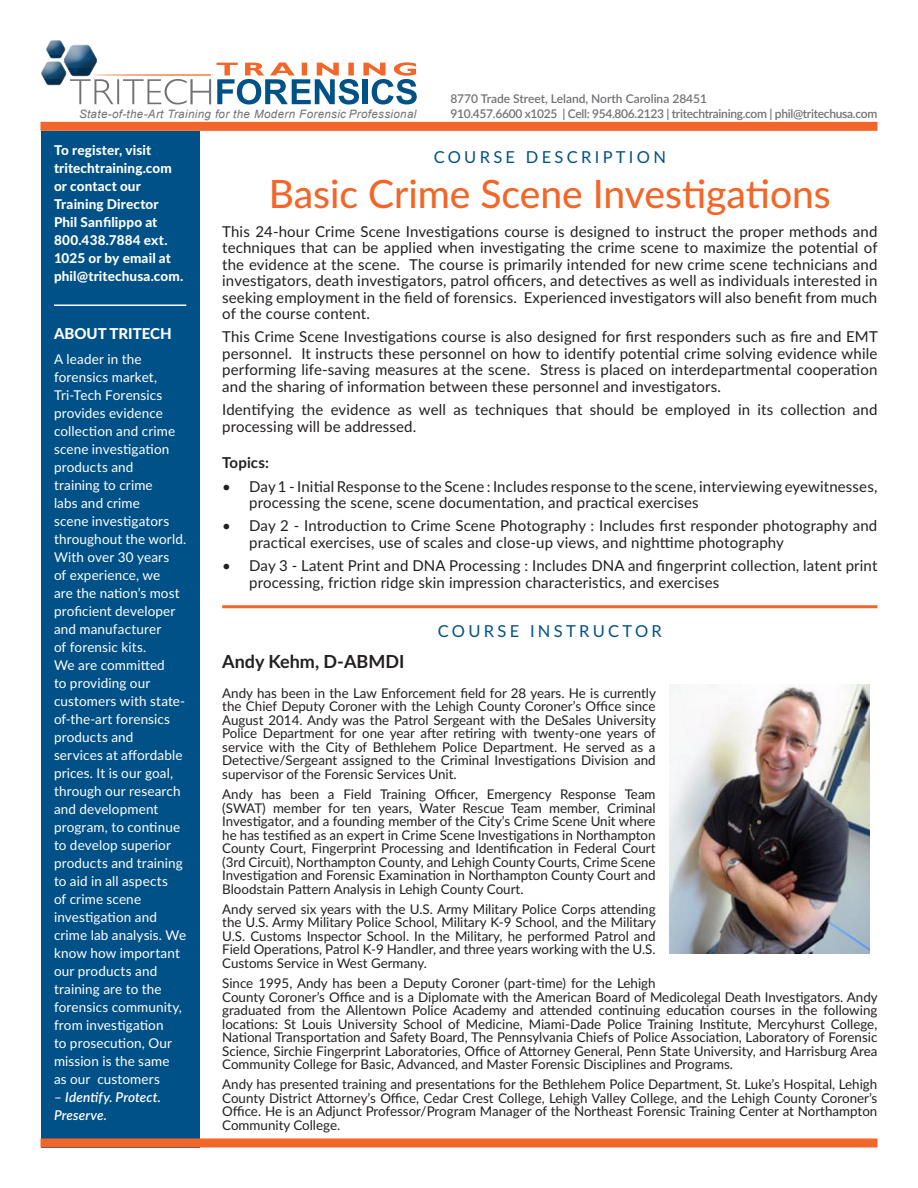
<style>
.page{position:relative;width:918px;height:1188px;background:#fff}
.page>*{position:absolute;margin:0;border:0;box-sizing:border-box;transform-origin:0 0}
.Head{font:500 39px "Lato";color:#f26729}
.t1{font:700 18px "Lato";color:#231f20}
.t2{font:16.5px "Lato";letter-spacing:.2em;color:#005187}
.t3{font:15px/16.5px "Lato";letter-spacing:.01em;color:#231f20}
.t4{font:800 15px "Lato";color:#fff}
.t5{font:700 15px "Lato";letter-spacing:.01em;color:#231f20}
.Paragraph_Text{font:13.5px/18px "Lato";letter-spacing:.01em;color:#fff}
.t6{font:800 13.5px/18px "Lato";letter-spacing:.01em;color:#fff}
.Paragraph_Text-2{font:italic 600 13.5px/18px "Lato";letter-spacing:.01em;color:#fff}
.t7{font:13.35px/13.5px "Lato";color:#231f20;text-align:justify}
.t8{font:600 12px "Lato";letter-spacing:-.025em;color:#717074}
.t9{font:600 12px "Lato";color:#717074}
.t10{font:italic 11.55px "Arial";letter-spacing:.03em;color:#717074}
.s1{font-weight:400;font-style:normal}
</style>
<div class="page">
<div style="left:41px;top:131px;width:159px;height:1017px;background:#005187"></div>
<svg style="left:46px;top:41px;width:165px;height:64px"></svg>
<svg style="left:46px;top:61px;width:20px;height:1px"></svg>
<svg style="left:41px;top:62px;width:25px;height:23px"></svg>
<hr style="left:94px;top:74px;width:117px;height:2px;background:#f26729">
<svg style="left:217px;top:62px;width:200px;height:43px"></svg>
<div style="left:40px;top:122px;width:838px;height:9px;background:#f26729"></div>
<hr style="left:54px;top:304px;width:132px;height:2px;background:#fff">
<div style="left:40px;top:1138px;width:838px;height:10px;background:#f26729"></div>
<img style="left:669px;top:685px;width:201px;height:269px">
<hr style="left:222px;top:605px;width:656px;height:3px;background:#f26729">
<p class="t10" style="left:79px;top:107px;width:339px">State-of-the-Art Training for the Modern Forensic Professional</p>
<p class="t9" style="left:450px;top:90px;width:258px">8770 Trade Street, Leland, North Carolina 28451</p>
<p class="t8" style="left:450px;top:105px;width:428px">910.457.6600 x1025 | Cell: 954.806.2123 | tritechtraining.com | phil@tritechusa.com</p>
<p class="t6" style="left:54px;top:141px;width:131px">To register, visit tritechtraining.com or contact our<br>Training Director<br>Phil Sanfilippo at<br>800.438.7884 ext.<br>1025 or by email at phil@tritechusa.com.</p>
<p class="t4" style="left:54px;top:322px;width:119px">ABOUT TRITECH</p>
<p class="Paragraph_Text" style="left:54px;top:349px;width:134px">A leader in the forensics market,<br>Tri-Tech Forensics provides evidence collection and crime scene investigation products and<br>training to crime<br>labs and crime<br>scene investigators throughout the world.<br>With over 30 years<br>of experience, we<br>are the nation’s most proficient developer and manufacturer<br>of forensic kits.<br>We are committed<br>to providing our customers with state&shy;of-the-art forensics products and<br>services at affordable prices. It is our goal, through our research and development program, to continue to develop superior products and training to aid in all aspects<br>of crime scene investigation and crime lab analysis. We know how important our products and training are to the forensics community, from investigation<br>to prosecution, Our mission is the same<br>as our customers</p>
<p class="Paragraph_Text-2" style="left:54px;top:1087px;width:109px"><span class="s1">–</span> Identify. Protect.<br>Preserve.</p>
<p class="t2" style="left:434px;top:145px;width:234px">COURSE DESCRIPTION</p>
<p class="Head" style="left:269px;top:166px;width:564px">Basic Crime Scene Investigations</p>
<p class="t3" style="left:222px;top:222px;width:657px;text-align:justify">This 24-hour Crime Scene Investigations course is designed to instruct the proper methods and techniques that can be applied when investigating the crime scene to maximize the potential of the evidence at the scene. The course is primarily intended for new crime scene technicians and investigators, death investigators, patrol officers, and detectives as well as individuals interested in seeking employment in the field of forensics. Experienced investigators will also benefit from much of the course content.</p>
<p class="t3" style="left:222px;top:328px;width:657px;text-align:justify">This Crime Scene Investigations course is also designed for first responders such as fire and EMT personnel. It instructs these personnel on how to identify potential crime solving evidence while performing life-saving measures at the scene. Stress is placed on interdepartmental cooperation and the sharing of information between these personnel and investigators.</p>
<p class="t3" style="left:222px;top:401px;width:657px">Identifying the evidence as well as techniques that should be employed in its collection and processing will be addressed.</p>
<p class="t5" style="left:222px;top:452px;width:48px">Topics:</p>
<p class="t3" style="left:249px;top:477px;width:630px;text-indent:-27px">• Day 1 - Initial Response to the Scene : Includes response to the scene, interviewing eyewitnesses, processing the scene, scene documentation, and practical exercises</p>
<p class="t3" style="left:249px;top:517px;width:630px;text-indent:-27px">• Day 2 - Introduction to Crime Scene Photography : Includes first responder photography and practical exercises, use of scales and close-up views, and nighttime photography</p>
<p class="t3" style="left:249px;top:557px;width:630px;text-indent:-27px">• Day 3 - Latent Print and DNA Processing : Includes DNA and fingerprint collection, latent print processing, friction ridge skin impression characteristics, and exercises</p>
<p class="t2" style="left:438px;top:619px;width:226px">COURSE INSTRUCTOR</p>
<p class="t1" style="left:222px;top:648px;width:184px">Andy Kehm, D-ABMDI</p>
<p class="t7" style="left:222px;top:686px;width:435px">Andy has been in the Law Enforcement field for 28 years. He is currently the Chief Deputy Coroner with the Lehigh County Coroner’s Office since August 2014. Andy was the Patrol Sergeant with the DeSales University Police Department for one year after retiring with twenty-one years of service with the City of Bethlehem Police Department. He served as a Detective/Sergeant assigned to the Criminal Investigations Division and supervisor of the Forensic Services Unit.</p>
<p class="t7" style="left:222px;top:787px;width:435px">Andy has been a Field Training Officer, Emergency Response Team (SWAT) member for ten years, Water Rescue Team member, Criminal Investigator, and a founding member of the City’s Crime Scene Unit where he has testified as an expert in Crime Scene Investigations in Northampton County Court, Fingerprint Processing and Identification in Federal Court (3rd Circuit), Northampton County, and Lehigh County Courts, Crime Scene Investigation and Forensic Examination in Northampton County Court and Bloodstain Pattern Analysis in Lehigh County Court.</p>
<p class="t7" style="left:222px;top:902px;width:435px">Andy served six years with the U.S. Army Military Police Corps attending the U.S. Army Military Police School, Military K-9 School, and the Military U.S. Customs Inspector School. In the Military, he performed Patrol and Field Operations, Patrol K-9 Handler, and three years working with the U.S.<br>Customs Service in West Germany.</p>
<p class="t7" style="left:222px;top:976px;width:657px;text-align:left">Since 1995, Andy has been a Deputy Coroner (part-time) for the Lehigh<br>County Coroner’s Office and is a Diplomate with the American Board of Medicolegal Death Investigators. Andy graduated from the Allentown Police Academy and attended continuing education courses in the following locations: St Louis University School of Medicine, Miami-Dade Police Training Institute, Mercyhurst College, National Transportation and Safety Board, The Pennsylvania Chiefs of Police Association, Laboratory of Forensic Science, Sirchie Fingerprint Laboratories, Office of Attorney General, Penn State University, and Harrisburg Area Community College for Basic, Advanced, and Master Forensic Disciplines and Programs.</p>
<p class="t7" style="left:222px;top:1077px;width:657px">Andy has presented training and presentations for the Bethlehem Police Department, St. Luke’s Hospital, Lehigh County District Attorney’s Office, Cedar Crest College, Lehigh Valley College, and the Lehigh County Coroner’s Office. He is an Adjunct Professor/Program Manager of the Northeast Forensic Training Center at Northampton Community College.</p>
</div>
